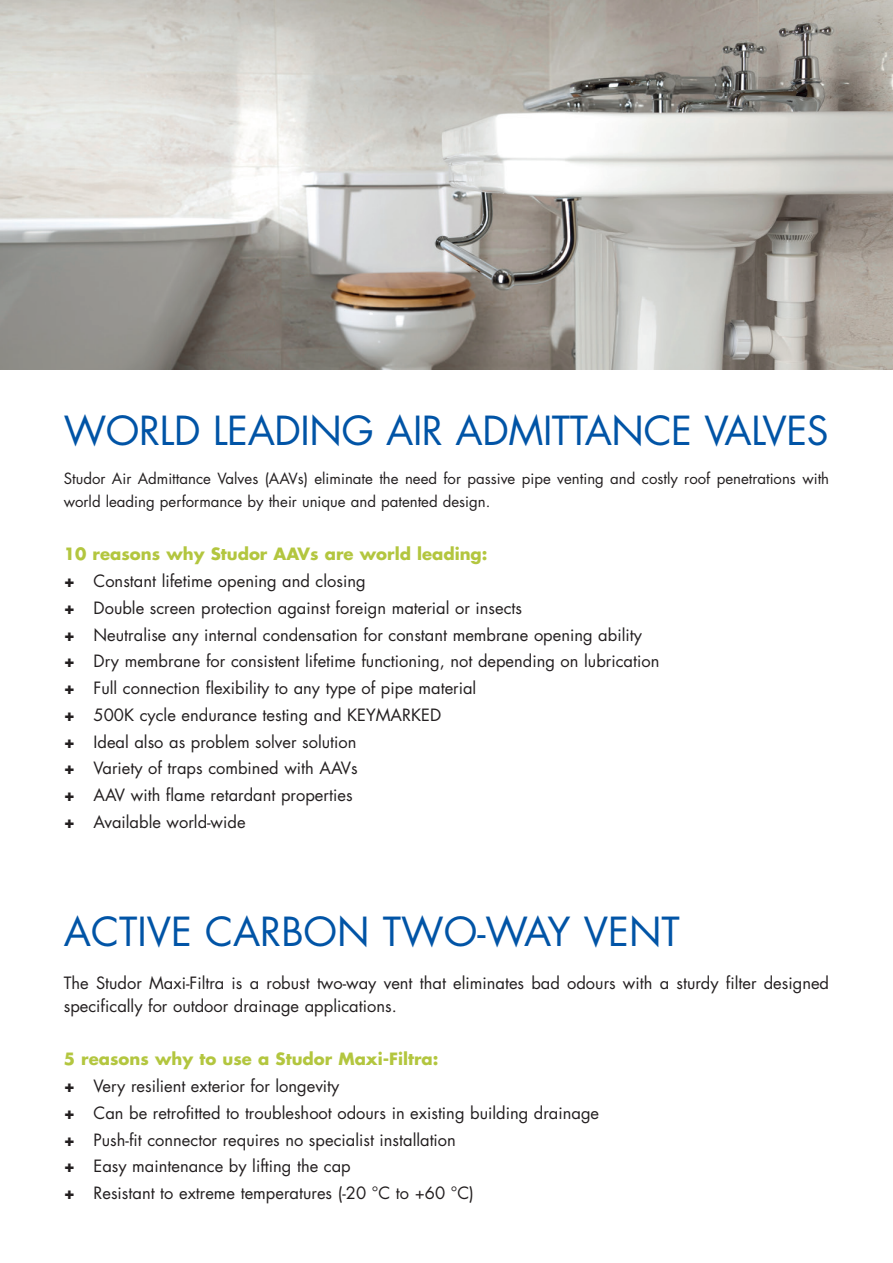
<style>
.page{position:relative;width:893px;height:1263px;background:#fff}
.page>*{position:absolute;margin:0;border:0;box-sizing:border-box;transform-origin:0 0}
.t1{font:39px "Futura Std";letter-spacing:-.01em;color:#0154a6}
.t2{font:16.5px/26.7px "Futura Std";color:#231f20}
.t3{font:15px/22.5px "Futura Std";color:#231f20}
.s1{font-weight:700;color:#b3c63f}
.s2{font-weight:700}
</style>
<div class="page">
<img style="left:0;top:0;width:893px;height:370px">
<h1 class="t1" style="left:64px;top:405px;width:766px">WORLD LEADING AIR ADMITTANCE VALVES</h1>
<p class="t3" style="left:64px;top:468px;width:767px">Studor Air Admittance Valves (AAVs) eliminate the need for passive pipe venting and costly roof penetrations with world leading performance by their unique and patented design.</p>
<p class="t2" style="left:64px;top:541px;width:597px"><span class="s1">10 reasons why Studor AAVs are world leading:<br></span><span class="s2">+</span> Constant lifetime opening and closing<br><span class="s2">+</span> Double screen protection against foreign material or insects<br><span class="s2">+</span> Neutralise any internal condensation for constant membrane opening ability<br><span class="s2">+</span> Dry membrane for consistent lifetime functioning, not depending on lubrication <span class="s2">+</span> Full connection flexibility to any type of pipe material<br><span class="s2">+</span> 500K cycle endurance testing and KEYMARKED<br><span class="s2">+</span> Ideal also as problem solver solution<br><span class="s2">+</span> Variety of traps combined with AAVs<br><span class="s2">+</span> AAV with flame retardant properties<br><span class="s2">+</span> Available world-wide</p>
<h1 class="t1" style="left:64px;top:907px;width:618px">ACTIVE CARBON TWO-WAY VENT</h1>
<p class="t2" style="left:64px;top:972px;width:767px;line-height:22.5px">The Studor Maxi-Filtra is a robust two-way vent that eliminates bad odours with a sturdy filter designed specifically for outdoor drainage applications.</p>
<p class="t2" style="left:64px;top:1046px;width:537px"><span class="s1">5 reasons why to use a Studor Maxi-Filtra:<br></span><span class="s2">+</span> Very resilient exterior for longevity<br><span class="s2">+</span> Can be retrofitted to troubleshoot odours in existing building drainage <span class="s2">+</span> Push-fit connector requires no specialist installation<br><span class="s2">+</span> Easy maintenance by lifting the cap<br><span class="s2">+</span> Resistant to extreme temperatures (-20 °C to +60 °C)</p>
</div>
